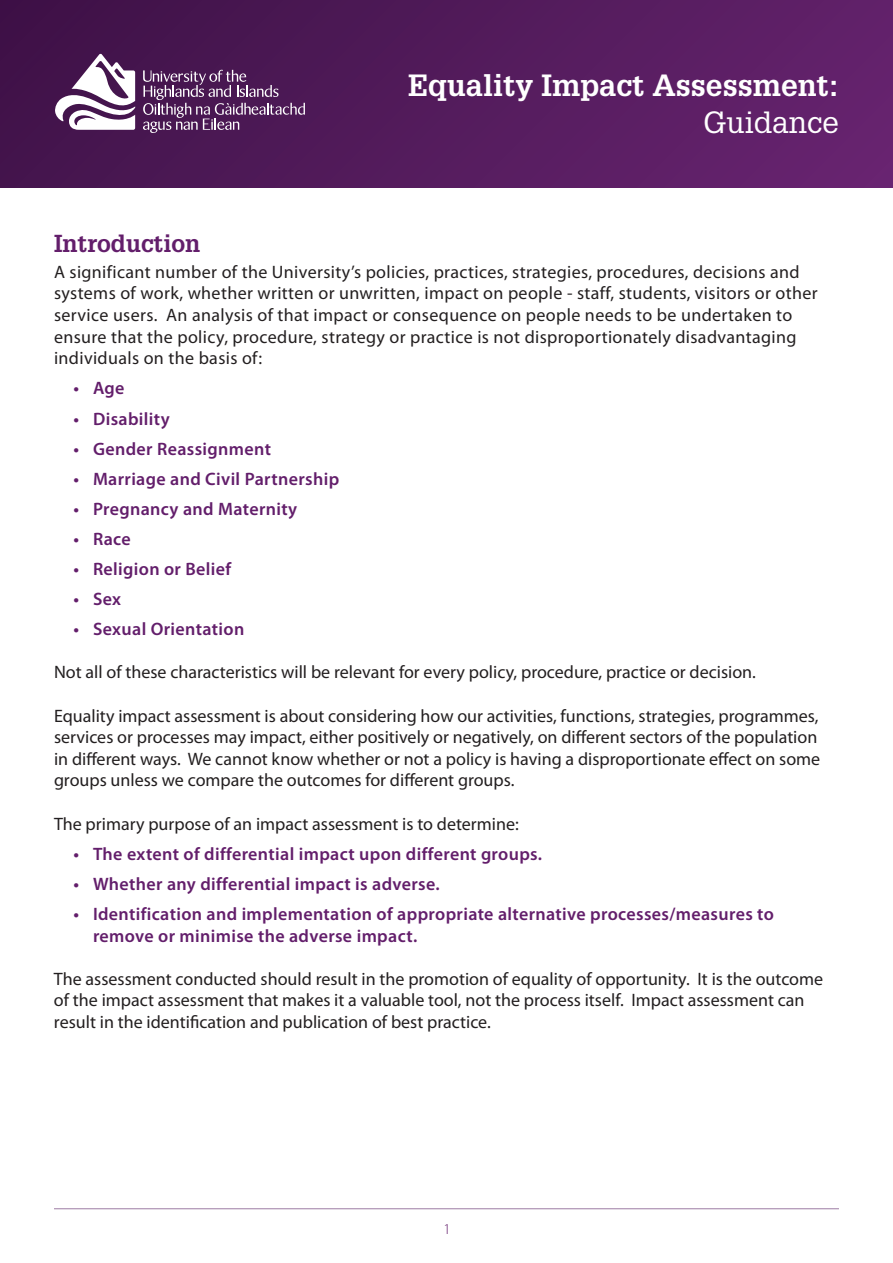
<style>
.page{position:relative;width:893px;height:1263px;background:#fff}
.page>*{position:absolute;margin:0;border:0;box-sizing:border-box;transform-origin:0 0}
.t1{font:700 30px "Glypha LT";color:#fff}
.t2{font:30px "Glypha";color:#fff}
.t3{font:700 24px "Glypha LT";color:#631e6b}
.t4{font:18px/21.6px "Myriad Pro";color:#231f20}
.t5{font:18px/21.6px "Myriad Pro";letter-spacing:.02em;color:#231f20}
.t6{font:600 18px/21.6px "Myriad Pro";letter-spacing:.02em;color:#631e6b}
.t7{font:300 15px "Myriad Pro";color:#631e6b}
</style>
<div class="page">
<hr style="left:54px;top:1208px;width:785px;height:1px;background:#9d7ca3">
<div style="left:0;top:0;width:893px;height:187px;background:linear-gradient(to right,#401349,#65236e)"></div>
<svg style="left:55px;top:54px;width:81px;height:76px"></svg>
<svg style="left:143px;top:70px;width:162px;height:63px;background:#673d6f"></svg>
<p class="t1" style="left:408px;top:67px;width:432px">Equality Impact Assessment:</p>
<p class="t2" style="left:703px;top:105px;width:137px">Guidance</p>
<p class="t3" style="left:54px;top:229px;width:148px">Introduction</p>
<p class="t5" style="left:54px;top:261px;width:765px">A significant number of the University’s policies, practices, strategies, procedures, decisions and systems of work, whether written or unwritten, impact on people - staff, students, visitors or other service users. An analysis of that impact or consequence on people needs to be undertaken to ensure that the policy, procedure, strategy or practice is not disproportionately disadvantaging individuals on the basis of:</p>
<p class="t6" style="left:74px;top:377px;width:53px">• Age</p>
<p class="t6" style="left:74px;top:407px;width:98px">• Disability</p>
<p class="t6" style="left:74px;top:437px;width:199px">• Gender Reassignment</p>
<p class="t6" style="left:74px;top:467px;width:267px">• Marriage and Civil Partnership</p>
<p class="t6" style="left:74px;top:497px;width:225px">• Pregnancy and Maternity</p>
<p class="t6" style="left:74px;top:528px;width:59px">• Race</p>
<p class="t6" style="left:74px;top:558px;width:159px">• Religion or Belief</p>
<p class="t6" style="left:74px;top:588px;width:49px">• Sex</p>
<p class="t6" style="left:74px;top:618px;width:172px">• Sexual Orientation</p>
<p class="t4" style="left:54px;top:661px;width:703px">Not all of these characteristics will be relevant for every policy, procedure, practice or decision.</p>
<p class="t4" style="left:54px;top:704px;width:768px">Equality impact assessment is about considering how our activities, functions, strategies, programmes, services or processes may impact, either positively or negatively, on different sectors of the population in different ways. We cannot know whether or not a policy is having a disproportionate effect on some groups unless we compare the outcomes for different groups.</p>
<p class="t4" style="left:54px;top:812px;width:466px">The primary purpose of an impact assessment is to determine:</p>
<p class="t6" style="left:74px;top:842px;width:470px">• The extent of differential impact upon different groups.</p>
<p class="t6" style="left:74px;top:872px;width:368px">• Whether any differential impact is adverse.</p>
<p class="t6" style="left:93px;top:903px;width:682px;text-indent:-20px">• Identification and implementation of appropriate alternative processes/measures to remove or minimise the adverse impact.</p>
<p class="t4" style="left:54px;top:968px;width:771px">The assessment conducted should result in the promotion of equality of opportunity. It is the outcome of the impact assessment that makes it a valuable tool, not the process itself. Impact assessment can result in the identification and publication of best practice.</p>
<p class="t7" style="left:444px;top:1220px;width:9px">1</p>
</div>
